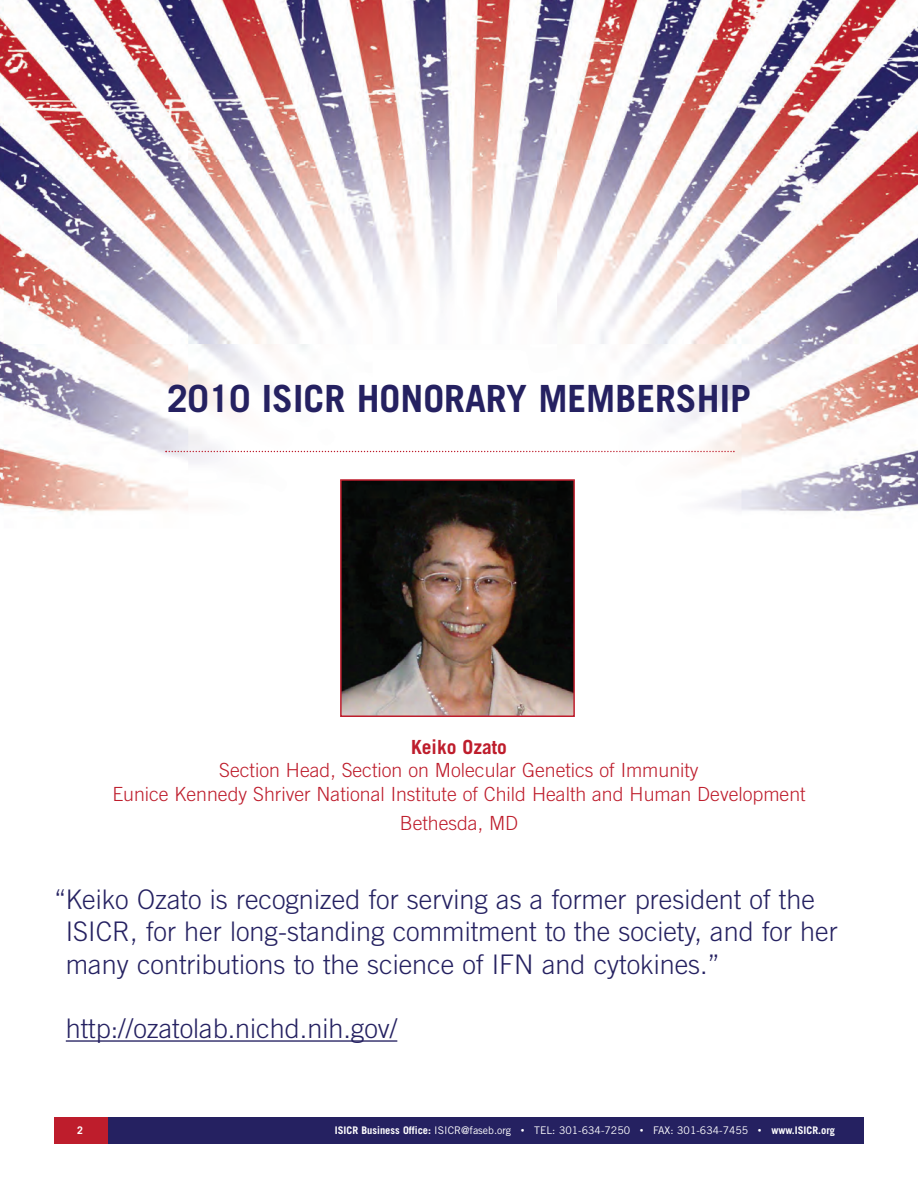
<style>
.page{position:relative;width:918px;height:1188px;background:#fff}
.page>*{position:absolute;margin:0;border:0;box-sizing:border-box;transform-origin:0 0}
.t1{font:700 37.5px "Trade Gothic";color:#252161}
.t2{font:300 27px/32.4px "Trade Gothic";color:#252161}
.t3{font:300 19.5px/23.4px "Trade Gothic";color:#be1d2c;text-align:center}
.t4{font:700 19.5px "Trade Gothic";color:#be1d2c}
.t5{font:10.5px "Trade Gothic";color:#fff}
.t6{font:700 10.5px "Trade Gothic";color:#fff}
.s1{font-weight:700}
.s2{font-weight:700;font-size:7.5px}
</style>
<div class="page">
<img style="left:0;top:0;width:918px;height:513px">
<div style="left:54px;top:1117px;width:810px;height:27px;background:#252161"></div>
<div style="left:54px;top:1117px;width:54px;height:27px;background:#be1d2c"></div>
<svg style="left:165px;top:451px;width:570px;height:1px"></svg>
<hr style="left:66px;top:1040px;width:331px;height:2px;background:#252161">
<img style="left:343px;top:482px;width:229px;height:232px">
<div style="left:340px;top:479px;width:235px;height:238px;border:2px solid #be1d2c"></div>
<h1 class="t1" style="left:167px;top:385px;width:585px">2010 ISICR HONORARY MEMBERSHIP</h1>
<p class="t4" style="left:411px;top:740px;width:97px">Keiko Ozato</p>
<p class="t3" style="left:112px;top:760px;width:695px">Section Head, Section on Molecular Genetics of Immunity<br>Eunice Kennedy Shriver National Institute of Child Health and Human Development</p>
<p class="t3" style="left:400px;top:813px;width:120px">Bethesda, MD</p>
<p class="t2" style="left:66px;top:885px;width:773px;text-indent:-12px">“Keiko Ozato is recognized for serving as a former president of the<br>ISICR, for her long-standing commitment to the society, and for her many contributions to the science of IFN and cytokines.”</p>
<p class="t2" style="left:66px;top:1015px;width:333px">http://ozatolab.nichd.nih.gov/</p>
<p class="t6" style="left:77px;top:1127px;width:7px">2</p>
<p class="t5" style="left:335px;top:1127px;width:502px"><span class="s1">ISICR Business Office:</span> ISICR@faseb.org <span class="s2">•</span> TEL: 301-634-7250 <span class="s2">•</span> FAX: 301-634-7455 <span class="s2">•</span> <span class="s1">www.ISICR.org</span></p>
</div>
